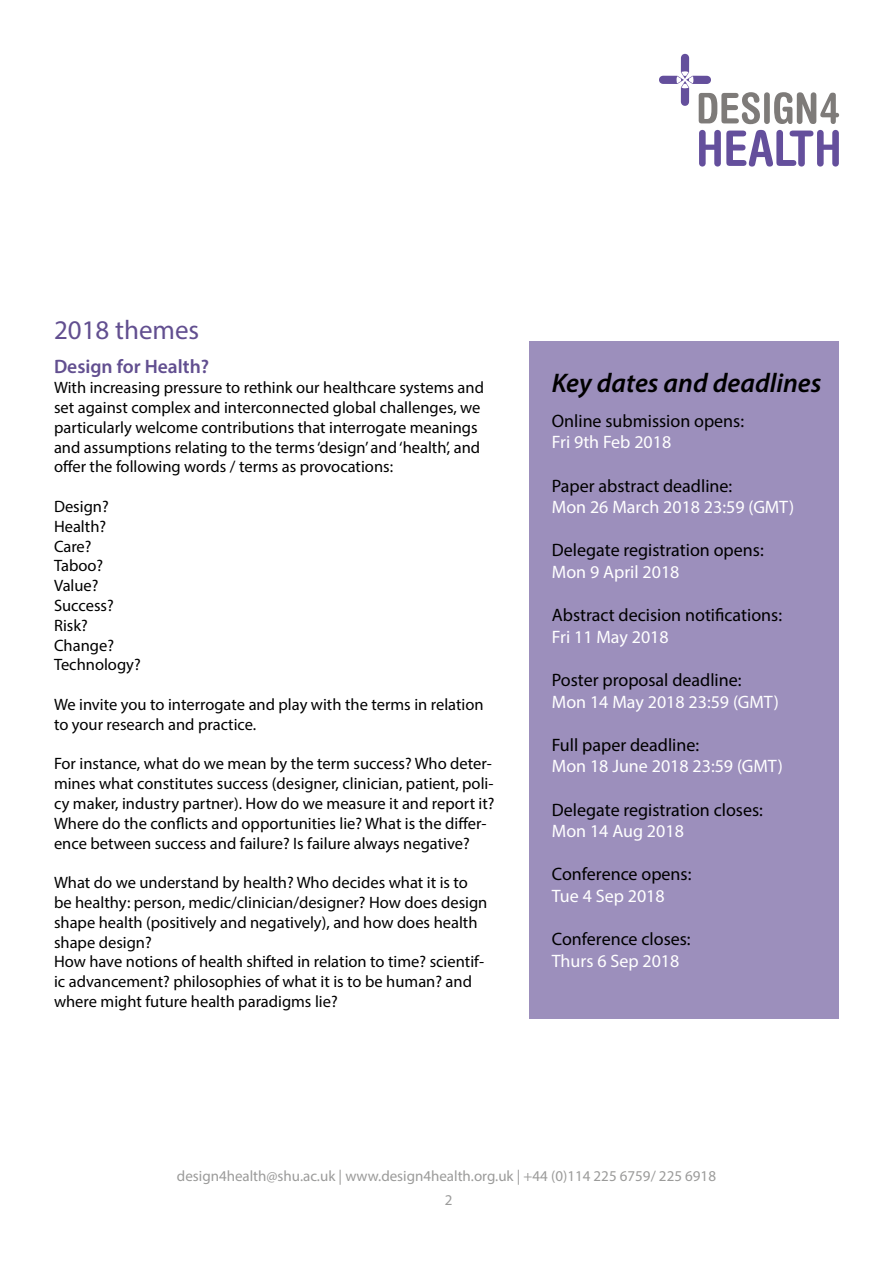
<style>
.page{position:relative;width:893px;height:1263px;background:#fff}
.page>*{position:absolute;margin:0;border:0;box-sizing:border-box;transform-origin:0 0}
.t1{font:italic 600 27px "Myriad Pro";color:#000}
.t2{font:27px "Myriad Pro";color:#624f90}
.t3{font:600 19.5px "Myriad Pro";color:#624f90}
.t4{font:18px "Myriad Pro";color:#000}
.t5{font:18px "Myriad Pro";color:#fff}
.t6{font:16.5px/19.8px "Myriad Pro";color:#000}
.t7{font:15px/24.5px "Myriad Pro";color:#9b9b9a;text-align:center}
</style>
<div class="page">
<div style="left:764px;top:92px;width:6px;height:32px;background:#7e7b79;border-radius:3px"></div>
<svg style="left:774px;top:92px;width:65px;height:32px"></svg>
<svg style="left:699px;top:130px;width:140px;height:37px"></svg>
<svg style="left:659px;top:54px;width:101px;height:70px"></svg>
<div style="left:529px;top:341px;width:309px;height:677px;background:#9c8fbc"></div>
<h1 class="t2" style="left:54px;top:313px;width:147px">2018 themes</h1>
<p class="t3" style="left:54px;top:354px;width:157px">Design for Health?</p>
<p class="t6" style="left:54px;top:377px;width:431px">With increasing pressure to rethink our healthcare systems and set against complex and interconnected global challenges, we particularly welcome contributions that interrogate meanings and assumptions relating to the terms ‘design’ and ‘health’, and offer the following words / terms as provocations:</p>
<p class="t6" style="left:54px;top:496px;width:88px">Design?<br>Health?<br>Care?<br>Taboo?<br>Value?<br>Success?<br>Risk?<br>Change?<br>Technology?</p>
<p class="t6" style="left:54px;top:694px;width:431px">We invite you to interrogate and play with the terms in relation to your research and practice.</p>
<p class="t6" style="left:54px;top:754px;width:442px">For instance, what do we mean by the term success? Who deter&shy;mines what constitutes success (designer, clinician, patient, poli&shy;cy maker, industry partner). How do we measure it and report it?<br>Where do the conflicts and opportunities lie? What is the differ&shy;ence between success and failure? Is failure always negative?</p>
<p class="t6" style="left:54px;top:872px;width:435px">What do we understand by health? Who decides what it is to be healthy: person, medic/clinician/designer? How does design shape health (positively and negatively), and how does health shape design?<br>How have notions of health shifted in relation to time? scientif&shy;ic advancement? philosophies of what it is to be human? and where might future health paradigms lie?</p>
<h1 class="t1" style="left:552px;top:365px;width:271px">Key dates and deadlines</h1>
<p class="t4" style="left:552px;top:410px;width:194px">Online submission opens:</p>
<p class="t5" style="left:552px;top:431px;width:121px">Fri 9th Feb 2018</p>
<p class="t4" style="left:552px;top:474px;width:182px">Paper abstract deadline:</p>
<p class="t5" style="left:552px;top:496px;width:244px">Mon 26 March 2018 23:59 (GMT)</p>
<p class="t4" style="left:552px;top:539px;width:213px">Delegate registration opens:</p>
<p class="t5" style="left:552px;top:561px;width:129px">Mon 9 April 2018</p>
<p class="t4" style="left:552px;top:604px;width:232px">Abstract decision notifications:</p>
<p class="t5" style="left:552px;top:626px;width:118px">Fri 11 May 2018</p>
<p class="t4" style="left:552px;top:669px;width:191px">Poster proposal deadline:</p>
<p class="t5" style="left:552px;top:690px;width:229px">Mon 14 May 2018 23:59 (GMT)</p>
<p class="t4" style="left:552px;top:734px;width:149px">Full paper deadline:</p>
<p class="t5" style="left:552px;top:755px;width:233px">Mon 18 June 2018 23:59 (GMT)</p>
<p class="t4" style="left:552px;top:798px;width:213px">Delegate registration closes:</p>
<p class="t5" style="left:552px;top:820px;width:134px">Mon 14 Aug 2018</p>
<p class="t4" style="left:552px;top:863px;width:141px">Conference opens:</p>
<p class="t5" style="left:552px;top:885px;width:114px">Tue 4 Sep 2018</p>
<p class="t4" style="left:552px;top:928px;width:140px">Conference closes:</p>
<p class="t5" style="left:552px;top:950px;width:129px">Thurs 6 Sep 2018</p>
<p class="t7" style="left:177px;top:1163px;width:541px">design4health@shu.ac.uk | www.design4health.org.uk | +44 (0)114 225 6759/ 225 6918<br>2</p>
</div>
